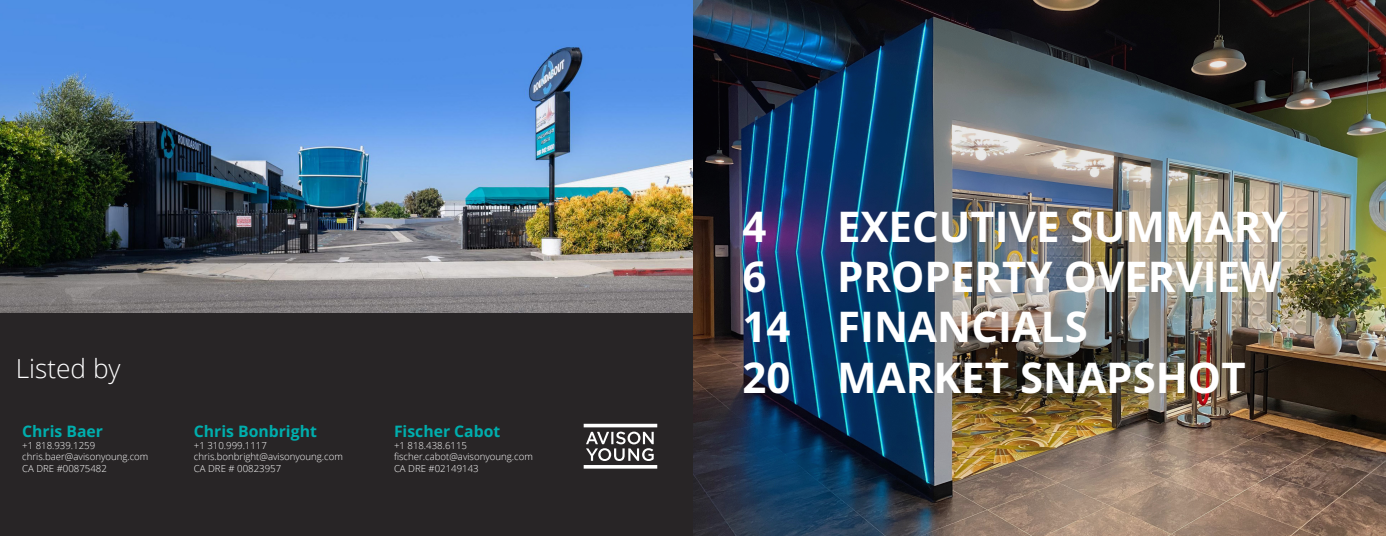
<style>
.page{position:relative;width:1386px;height:536px;background:#fff}
.page>*{position:absolute;margin:0;border:0;box-sizing:border-box;transform-origin:0 0}
.Title_Content{font:700 42px "Open Sans";color:#fff}
.t1{font:300 26.25px "Open Sans";color:#fff}
.t2{font:700 15.75px "Open Sans";color:#00aead}
.t3{font:300 9.62px/11.5px "Open Sans";color:#fff}
</style>
<div class="page">
<div style="left:0;top:0;width:699px;height:536px;background:#282526"></div>
<img style="left:693px;top:0;width:693px;height:536px">
<svg style="left:584px;top:423px;width:73px;height:45px"></svg>
<img style="left:0;top:0;width:693px;height:312px">
<p class="t1" style="left:16px;top:350px;width:106px">Listed by</p>
<p class="t2" style="left:22px;top:420px;width:82px">Chris Baer</p>
<p class="t3" style="left:22px;top:439px;width:128px">+1 818.939.1259 chris.baer@avisonyoung.com<br>CA DRE #00875482</p>
<p class="t2" style="left:194px;top:420px;width:124px">Chris Bonbright</p>
<p class="t3" style="left:194px;top:439px;width:151px">+1 310.999.1117 chris.bonbright@avisonyoung.com<br>CA DRE # 00823957</p>
<p class="t2" style="left:394px;top:420px;width:108px">Fischer Cabot</p>
<p class="t3" style="left:394px;top:439px;width:140px">+1 818.438.6115 fischer.cabot@avisonyoung.com<br>CA DRE #02149143</p>
<p class="Title_Content" style="left:743px;top:197px;width:26px">4</p>
<p class="Title_Content" style="left:837px;top:197px;width:452px">EXECUTIVE SUMMARY</p>
<p class="Title_Content" style="left:743px;top:248px;width:26px">6</p>
<p class="Title_Content" style="left:837px;top:248px;width:445px">PROPERTY OVERVIEW</p>
<p class="Title_Content" style="left:743px;top:298px;width:347px">14 FINANCIALS</p>
<p class="Title_Content" style="left:743px;top:349px;width:505px">20 MARKET SNAPSHOT</p>
</div>
